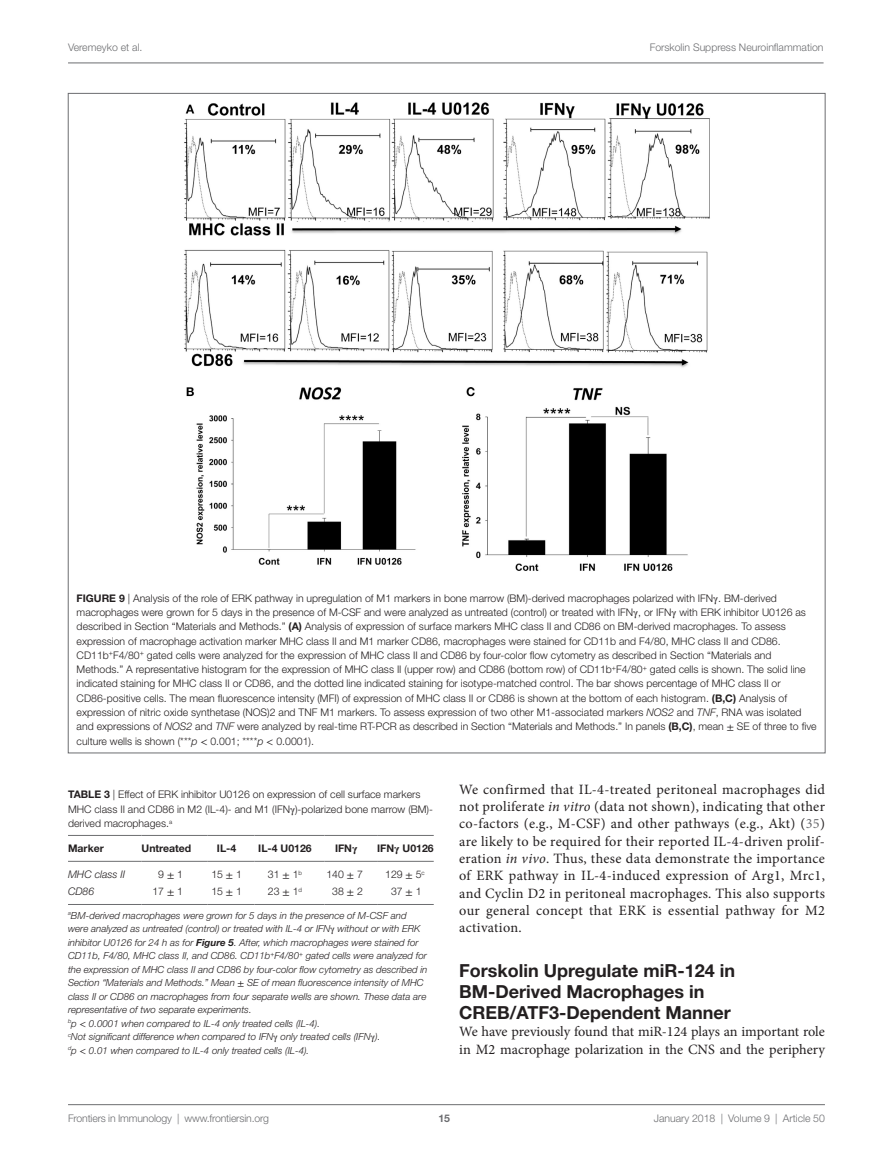
<style>
.page{position:relative;width:893px;height:1170px;background:#fff}
.page>*{position:absolute;margin:0;border:0;box-sizing:border-box;transform-origin:0 0}
.t1{font:700 18px/21px "Helvetica Neue LT Std";color:#231f20}
.t2{font:14.25px/17.2px "Minion Pro";color:#231f20;text-align:justify}
.t3{font:300 10.5px/14.2px "Helvetica Neue LT Std";color:#231f20}
.t4{font:300 10.5px "Helvetica Neue LT Std";color:#6c6d70}
.t5{font:700 10.5px "Helvetica Neue LT Std";color:#231f20}
.t6{font:italic 300 10.5px "Helvetica Neue LT Std";color:#231f20}
.t7{font:700 10.5px "Helvetica Neue LT Std";color:#6c6d70}
.t8{font:italic 300 9.75px/13.5px "Helvetica Neue LT Std";color:#231f20}
.s1{font-weight:700}
.s2{font-family:"STIX General";font-weight:400}
.s3{font-style:italic}
.s4{font-family:"STIX General"}
.s5{font-family:"STIX General";font-weight:400;font-style:normal}
.s6{color:#6c6d70}
</style>
<div class="page">
<img style="left:184px;top:102px;width:526px;height:469px">
<hr style="left:68px;top:835px;width:74px;height:1px;background:#6c6d70">
<hr style="left:68px;top:861px;width:74px;height:1px;background:#6c6d70">
<hr style="left:142px;top:835px;width:66px;height:1px;background:#6c6d70">
<hr style="left:142px;top:861px;width:66px;height:1px;background:#6c6d70">
<hr style="left:208px;top:835px;width:47px;height:1px;background:#6c6d70">
<hr style="left:208px;top:861px;width:47px;height:1px;background:#6c6d70">
<hr style="left:255px;top:835px;width:69px;height:1px;background:#6c6d70">
<hr style="left:255px;top:861px;width:69px;height:1px;background:#6c6d70">
<hr style="left:324px;top:835px;width:53px;height:1px;background:#6c6d70">
<hr style="left:324px;top:861px;width:53px;height:1px;background:#6c6d70">
<hr style="left:377px;top:835px;width:57px;height:1px;background:#6c6d70">
<hr style="left:377px;top:861px;width:57px;height:1px;background:#6c6d70">
<hr style="left:68px;top:904px;width:74px;height:1px;background:#6c6d70">
<hr style="left:142px;top:904px;width:66px;height:1px;background:#6c6d70">
<hr style="left:208px;top:904px;width:47px;height:1px;background:#6c6d70">
<hr style="left:255px;top:904px;width:69px;height:1px;background:#6c6d70">
<hr style="left:324px;top:904px;width:53px;height:1px;background:#6c6d70">
<hr style="left:377px;top:904px;width:57px;height:1px;background:#6c6d70">
<hr style="left:68px;top:1104px;width:757px;height:1px;background:#6c6d70">
<hr style="left:68px;top:63px;width:755px;height:1px;background:#6c6d70">
<p class="t4" style="left:68px;top:41px;width:76px">Veremeyko et al.</p>
<p class="t4" style="left:650px;top:41px;width:175px">Forskolin Suppress Neuroinflammation</p>
<p class="t3" style="left:77px;top:590px;width:741px"><span class="s1">Figure 9</span> | Analysis of the role of ERK pathway in upregulation of M1 markers in bone marrow (BM)-derived macrophages polarized with IFN<span class="s2">γ</span>. BM-derived macrophages were grown for 5 days in the presence of M-CSF and were analyzed as untreated (control) or treated with IFN<span class="s2">γ</span>, or IFN<span class="s2">γ</span> with ERK inhibitor U0126 as described in Section “Materials and Methods.” <span class="s1">(A)</span> Analysis of expression of surface markers MHC class II and CD86 on BM-derived macrophages. To assess expression of macrophage activation marker MHC class II and M1 marker CD86, macrophages were stained for CD11b and F4/80, MHC class II and CD86.<br>CD11b<sup>+</sup>F4/80<sup>+</sup> gated cells were analyzed for the expression of MHC class II and CD86 by four-color flow cytometry as described in Section “Materials and Methods.” A representative histogram for the expression of MHC class II (upper row) and CD86 (bottom row) of CD11b<sup>+</sup>F4/80<sup>+</sup> gated cells is shown. The solid line indicated staining for MHC class II or CD86, and the dotted line indicated staining for isotype-matched control. The bar shows percentage of MHC class II or CD86-positive cells. The mean fluorescence intensity (MFI) of expression of MHC class II or CD86 is shown at the bottom of each histogram. <span class="s1">(B,C)</span> Analysis of expression of nitric oxide synthetase (NOS)2 and TNF M1 markers. To assess expression of two other M1-associated markers <span class="s3">NOS2</span> and <span class="s3">TNF</span>, RNA was isolated and expressions of <span class="s3">NOS2</span> and <span class="s3">TNF</span> were analyzed by real-time RT-PCR as described in Section “Materials and Methods.” In panels <span class="s1">(B,C)</span>, mean <span class="s2">±</span> SE of three to five culture wells is shown (***<span class="s3">p</span> <span class="s2">&lt;</span> 0.001; ****<span class="s3">p</span> <span class="s2">&lt;</span> 0.0001).</p>
<p class="t3" style="left:68px;top:787px;width:366px"><span class="s1">Table 3</span> | Effect of ERK inhibitor U0126 on expression of cell surface markers<br>MHC class II and CD86 in M2 (IL-4)- and M1 (IFN<span class="s2">γ</span>)-polarized bone marrow (BM)- derived macrophages.<sup>a</sup></p>
<p class="t5" style="left:68px;top:841px;width:37px">Marker</p>
<p class="t5" style="left:142px;top:841px;width:51px">Untreated</p>
<p class="t5" style="left:217px;top:841px;width:21px">IL-4</p>
<p class="t5" style="left:258px;top:841px;width:55px">IL-4 U0126</p>
<p class="t5" style="left:335px;top:842px;width:24px">IFN<span class="s4">γ</span></p>
<p class="t5" style="left:377px;top:842px;width:58px">IFN<span class="s4">γ</span> U0126</p>
<p class="t6" style="left:68px;top:867px;width:59px">MHC class II</p>
<p class="t3" style="left:158px;top:867px;width:26px">9 <span class="s2">±</span> 1</p>
<p class="t3" style="left:211px;top:867px;width:32px">15 <span class="s2">±</span> 1</p>
<p class="t3" style="left:268px;top:867px;width:36px">31 <span class="s2">±</span> 1<sup>b</sup></p>
<p class="t3" style="left:326px;top:867px;width:38px">140 <span class="s2">±</span> 7</p>
<p class="t3" style="left:385px;top:867px;width:41px">129 <span class="s2">±</span> 5<sup>c</sup></p>
<p class="t6" style="left:68px;top:885px;width:28px">CD86</p>
<p class="t3" style="left:152px;top:884px;width:32px">17 <span class="s2">±</span> 1</p>
<p class="t3" style="left:211px;top:884px;width:32px">15 <span class="s2">±</span> 1</p>
<p class="t3" style="left:268px;top:884px;width:36px">23 <span class="s2">±</span> 1<sup>d</sup></p>
<p class="t3" style="left:332px;top:884px;width:32px">38 <span class="s2">±</span> 2</p>
<p class="t3" style="left:391px;top:884px;width:32px">37 <span class="s2">±</span> 1</p>
<p class="t8" style="left:68px;top:908px;width:361px"><sup>a</sup>BM-derived macrophages were grown for 5 days in the presence of M-CSF and were analyzed as untreated (control) or treated with IL-4 or IFN<span class="s5">γ</span> without or with ERK inhibitor U0126 for 24 h as for <span class="s1">Figure 5</span>. After, which macrophages were stained for CD11b, F4/80, MHC class II, and CD86. CD11b<sup>+</sup>F4/80<sup>+</sup> gated cells were analyzed for the expression of MHC class II and CD86 by four-color flow cytometry as described in Section “Materials and Methods.” Mean <span class="s5">±</span> SE of mean fluorescence intensity of MHC class II or CD86 on macrophages from four separate wells are shown. These data are representative of two separate experiments.<br><sup>b</sup>p <span class="s5">&lt;</span> 0.0001 when compared to IL-4 only treated cells (IL-4).<br><sup>c</sup>Not significant difference when compared to IFN<span class="s5">γ</span> only treated cells (IFN<span class="s5">γ</span>).<br><sup>d</sup>p <span class="s5">&lt;</span> 0.01 when compared to IL-4 only treated cells (IL-4).</p>
<p class="t2" style="left:459px;top:780px;width:367px">We confirmed that IL-4-treated peritoneal macrophages did not proliferate <span class="s3">in vitro</span> (data not shown), indicating that other co-factors (e.g., M-CSF) and other pathways (e.g., Akt) (<span class="s6">35</span>) are likely to be required for their reported IL-4-driven prolif&shy;eration <span class="s3">in vivo</span>. Thus, these data demonstrate the importance of ERK pathway in IL-4-induced expression of Arg1, Mrc1, and Cyclin D2 in peritoneal macrophages. This also supports our general concept that ERK is essential pathway for M2 activation.</p>
<h1 class="t1" style="left:459px;top:959px;width:277px">Forskolin Upregulate miR-124 in<br>BM-Derived Macrophages in<br>CRE</h1>
<h1 class="t1" style="left:497px;top:1001px;width:235px">B/ATF3-Dependent Manner</h1>
<h2 class="t2" style="left:459px;top:1023px;width:367px">We have previously found that miR-124 plays an important role in M2 macrophage polarization in the CNS and the periphery</h2>
<p class="t4" style="left:68px;top:1111px;width:203px">Frontiers in Immunology | www.frontiersin.org</p>
<p class="t4" style="left:654px;top:1111px;width:173px">January 2018 | Volume 9 | Article 50</p>
<p class="t7" style="left:439px;top:1111px;width:13px">15</p>
</div>
